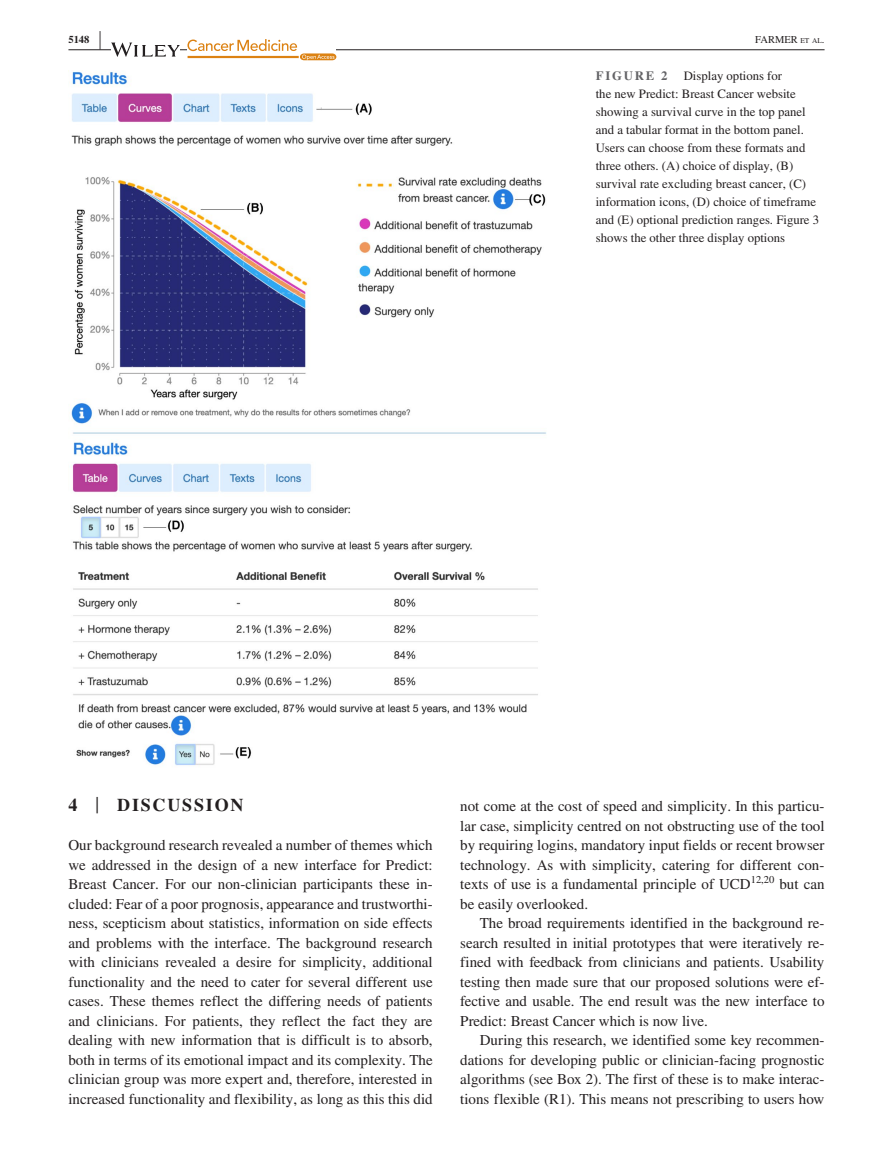
<style>
.page{position:relative;width:893px;height:1174px;background:#fff}
.page>*{position:absolute;margin:0;border:0;box-sizing:border-box;transform-origin:0 0}
.t1{font:700 25.95px "STIX";color:#231f20;scale:.36 1}
.t2{font:700 18px "STIX";letter-spacing:.1em;color:#231f20}
.t3{font:15px/19.5px "STIX";color:#231f20;text-align:justify}
.t4{font:12.75px/18px "STIX";color:#231f20}
.t5{font:700 12.75px "STIX";letter-spacing:.14em;color:#636366}
.t6{font:10.5px "STIX";color:#231f20}
.t7{font:10.5px "STIX";color:#231f20}
.t8{font:700 10.5px "STIX";color:#231f20}
.s1{font-size:7.35px}
.s2{font-weight:400;font-size:23.7px}
</style>
<div class="page">
<hr style="left:68px;top:49px;width:756px;height:1px;background:#231f20">
<svg style="left:111px;top:43px;width:69px;height:14px"></svg>
<svg style="left:187px;top:39px;width:149px;height:21px"></svg>
<img style="left:68px;top:70px;width:479px;height:696px">
<p class="t8" style="left:68px;top:33px;width:22px">5148</p>
<h1 class="t1" style="left:99px;top:25px;width:7px">|</h1>
<p class="t6" style="left:755px;top:32px;width:71px">FARMER <span class="s1">et al</span>.</p>
<p class="t5" style="left:596px;top:68px;width:73px">FIGURE 2</p>
<p class="t4" style="left:596px;top:67px;width:225px;text-indent:88px">Display options for<br>the new Predict: Breast Cancer website showing a survival curve in the top panel and a tabular format in the bottom panel.<br>Users can choose from these formats and three others. (A) choice of display, (B) survival rate excluding breast cancer, (C) information icons, (D) choice of timeframe and (E) optional prediction ranges. Figure 3 shows the other three display options</p>
<p class="t2" style="left:68px;top:794px;width:176px">4 <span class="s2">|</span> DISCUSSION</p>
<p class="t3" style="left:68px;top:836px;width:366px">Our background research revealed a number of themes which we addressed in the design of a new interface for Predict:<br>Breast Cancer. For our non-clinician participants these in&shy;cluded: Fear of a poor prognosis, appearance and trustworthi&shy;ness, scepticism about statistics, information on side effects and problems with the interface. The background research with clinicians revealed a desire for simplicity, additional functionality and the need to cater for several different use cases. These themes reflect the differing needs of patients and clinicians. For patients, they reflect the fact they are dealing with new information that is difficult is to absorb, both in terms of its emotional impact and its complexity. The clinician group was more expert and, therefore, interested in increased functionality and flexibility, as long as this this did</p>
<p class="t3" style="left:460px;top:797px;width:366px">not come at the cost of speed and simplicity. In this particu&shy;lar case, simplicity centred on not obstructing use of the tool by requiring logins, mandatory input fields or recent browser technology. As with simplicity, catering for different con&shy;texts of use is a fundamental principle of UCD</p>
<p class="t7" style="left:751px;top:872px;width:25px">12,20</p>
<p class="t3" style="left:779px;top:875px;width:47px">but can</p>
<p class="t3" style="left:460px;top:895px;width:129px">be easily overlooked.</p>
<p class="t3" style="left:480px;top:914px;width:346px">The broad requirements identified in the background re-</p>
<p class="t3" style="left:460px;top:934px;width:366px">search resulted in initial prototypes that were iteratively re-</p>
<p class="t3" style="left:460px;top:953px;width:366px">fined with feedback from clinicians and patients. Usability</p>
<p class="t3" style="left:460px;top:973px;width:366px">testing then made sure that our proposed solutions were ef-</p>
<p class="t3" style="left:460px;top:992px;width:366px">fective and usable. The end result was the new interface to</p>
<p class="t3" style="left:460px;top:1012px;width:249px">Predict: Breast Cancer which is now live.</p>
<p class="t3" style="left:480px;top:1031px;width:346px">During this research, we identified some key recommen-</p>
<p class="t3" style="left:460px;top:1051px;width:366px">dations for developing public or clinician-facing prognostic</p>
<p class="t3" style="left:460px;top:1070px;width:366px">algorithms (see Box 2). The first of these is to make interac-</p>
<p class="t3" style="left:460px;top:1090px;width:366px">tions flexible (R1). This means not prescribing to users how</p>
</div>
